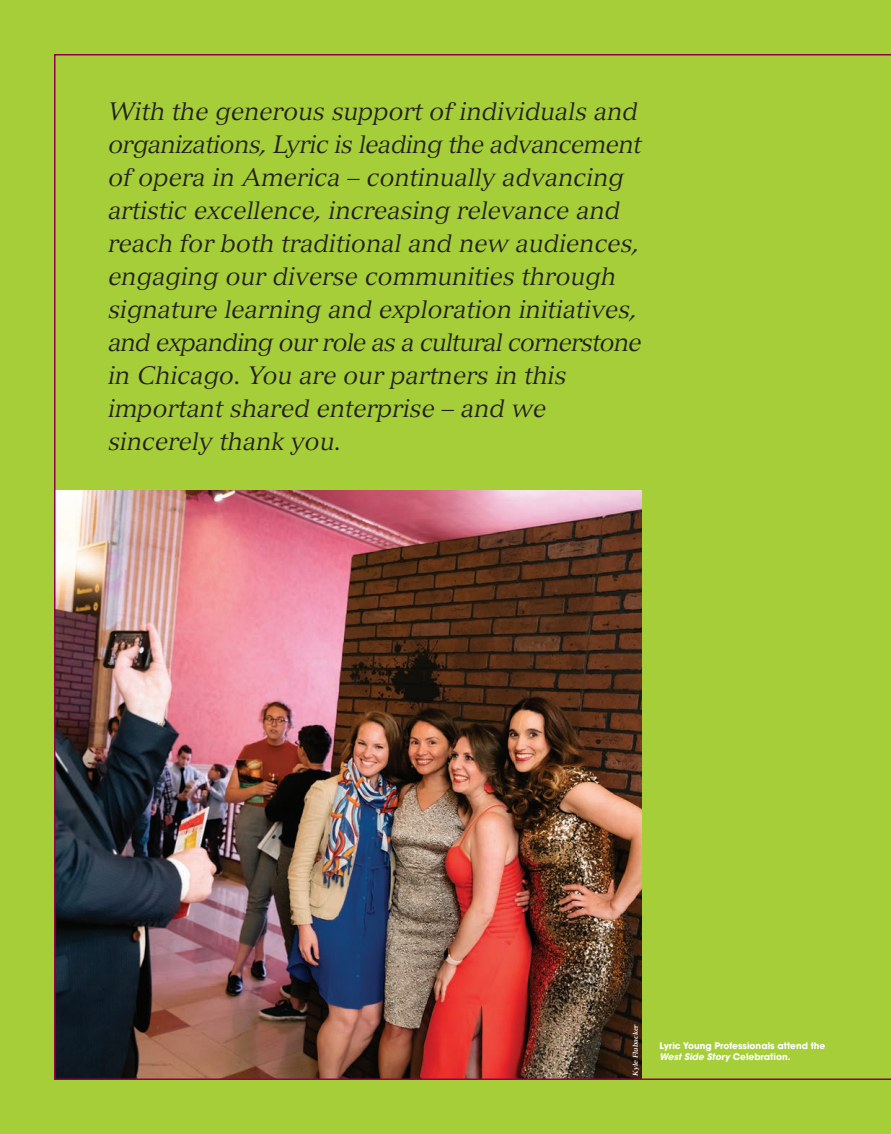
<style>
.page{position:relative;width:891px;height:1134px;background:#a6ce39}
.page>*{position:absolute;margin:0;border:0;box-sizing:border-box;transform-origin:0 0}
.t1{font:italic 24.75px/33px "Versailles";color:#231f20}
.t2{font:700 9px/12px "Avant Garde";color:#fff}
.t3{font:italic 700 6.75px "Versailles";color:#fff}
.s1{font-style:italic}
</style>
<div class="page">
<img style="left:54px;top:54px;width:837px;height:1026px">
<p class="t1" style="left:108px;top:94px;width:535px">With the generous support of individuals and organizations, Lyric is leading the advancement of opera in America – continually advancing artistic excellence, increasing relevance and reach for both traditional and new audiences, engaging our diverse communities through signature learning and exploration initiatives, and expanding our role as a cultural cornerstone in Chicago. You are our partners in this important shared enterprise – and we sincerely thank you.</p>
<p class="t3" style="left:631px;top:1076px;width:53px;rotate:-90deg">Kyle Flubacker</p>
<p class="t2" style="left:660px;top:1039px;width:167px">Lyric Young Professionals attend the<br><span class="s1">West Side Story</span> Celebration.</p>
</div>
